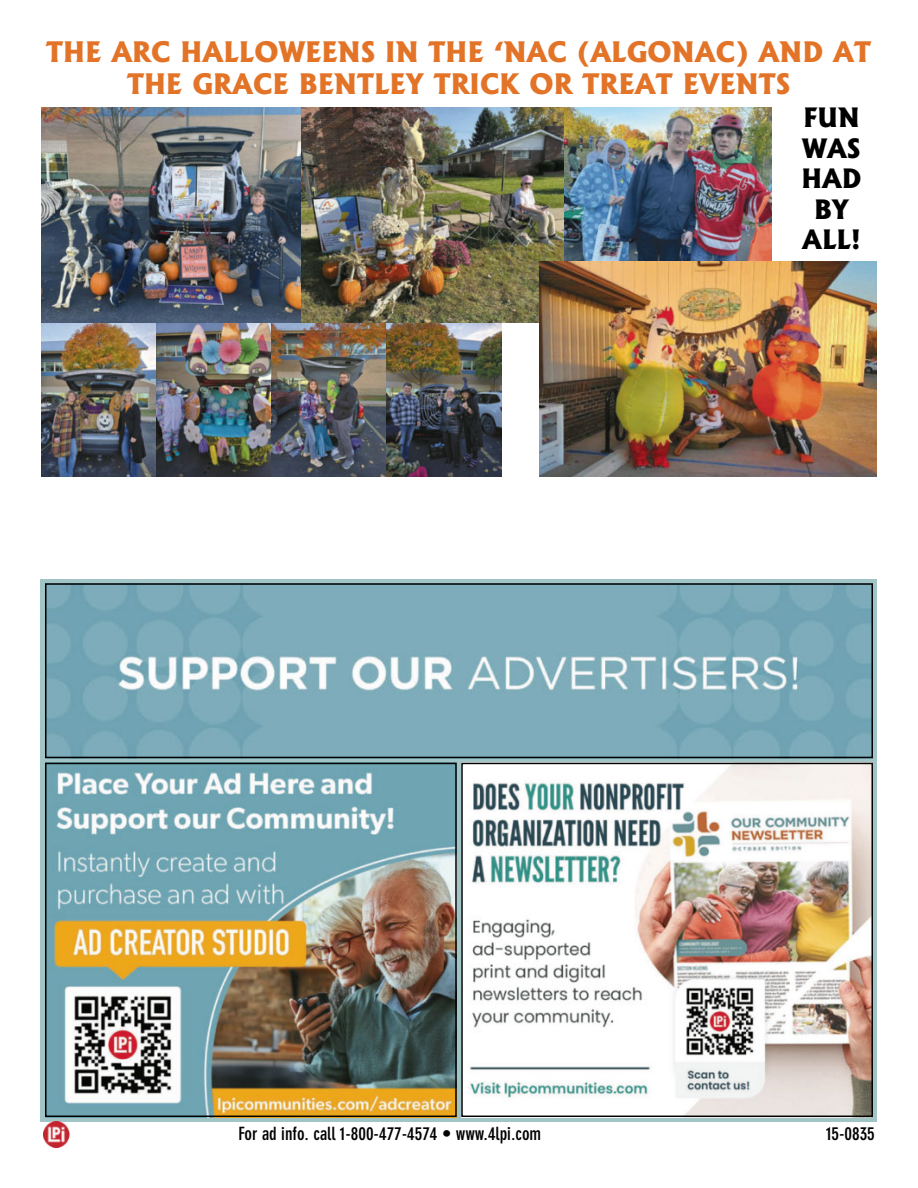
<style>
.page{position:relative;width:918px;height:1188px;background:#fff}
.page>*{position:absolute;margin:0;border:0;box-sizing:border-box;transform-origin:0 0}
.t1{font:800 27px/32.4px "Albertus";color:#e27327;text-align:center}
.t2{font:800 25.5px/30.6px "Albertus";color:#000;text-align:center}
.t3{font:700 condensed 18px "DIN Neuzeit Grotesk Std";color:#000}
</style>
<div class="page">
<img style="left:300px;top:108px;width:472px;height:215px">
<img style="left:41px;top:323px;width:461px;height:154px">
<img style="left:41px;top:108px;width:259px;height:215px">
<img style="left:540px;top:262px;width:336px;height:215px">
<svg style="left:40px;top:579px;width:837px;height:543px;background:#9ebfc0"></svg>
<img style="left:464px;top:766px;width:406px;height:348px">
<div style="left:461px;top:763px;width:412px;height:354px;border:2px solid #000"></div>
<img style="left:48px;top:766px;width:406px;height:348px">
<div style="left:45px;top:763px;width:412px;height:354px;border:2px solid #000"></div>
<img style="left:48px;top:586px;width:822px;height:169px">
<div style="left:45px;top:583px;width:828px;height:175px;border:2px solid #000"></div>
<img style="left:43px;top:1122px;width:27px;height:26px">
<p class="t1" style="left:46px;top:35px;width:826px">THE ARC HALLOWEENS IN THE ‘NAC (ALGONAC) AND AT<br>THE GRACE BENTLEY TRICK OR TREAT EVENTS</p>
<p class="t2" style="left:801px;top:102px;width:62px">FUN<br>WAS<br>HAD<br>BY<br>ALL!</p>
<p class="t3" style="left:239px;top:1123px;width:304px">For ad info. call 1-800-477-4574 • www.4lpi.com</p>
<p class="t3" style="left:826px;top:1123px;width:50px">15-0835</p>
</div>
